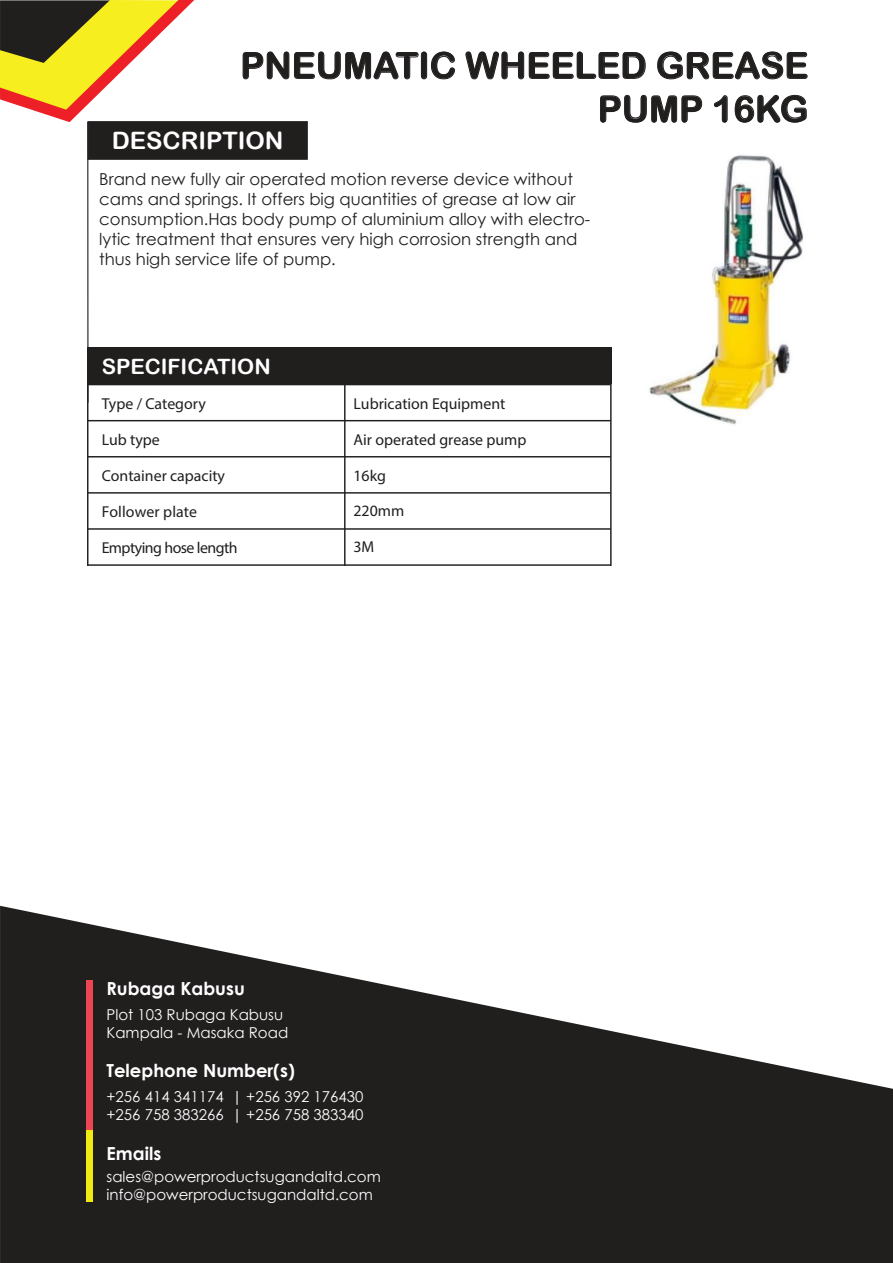
<style>
.page{position:relative;width:893px;height:1263px;background:#fff}
.page>*{position:absolute;margin:0;border:0;box-sizing:border-box;transform-origin:0 0}
.t1{font:36px/43.2px "Arial Rounded MT Bold";color:#211e1e;text-align:right}
.t2{font:24px "Arial Rounded MT Bold";color:#fff}
.t3{font:21.15px "Arial Rounded MT Bold";color:#fff}
.t4{font:700 18px "Century Gothic";color:#fff}
.t5{font:16.5px/19.8px "Century Gothic";color:#211e1e}
.t6{font:15.9px "Myriad Pro";color:#211e1e}
.t7{font:15.9px "Myriad Pro";letter-spacing:-.035em;color:#211e1e}
.t8{font:15px/18px "Century Gothic";color:#fff}
</style>
<div class="page">
<svg style="left:0;top:0;width:194px;height:122px"></svg>
<div style="left:88px;top:121px;width:220px;height:39px;background:#211e1e;border:1px solid #211e1e"></div>
<hr style="left:87px;top:122px;width:1px;height:281px;background:#211e1e">
<svg style="left:242px;top:51px;width:213px;height:29px"></svg>
<svg style="left:465px;top:51px;width:181px;height:29px"></svg>
<svg style="left:657px;top:51px;width:150px;height:29px"></svg>
<svg style="left:600px;top:95px;width:102px;height:28px"></svg>
<svg style="left:714px;top:95px;width:13px;height:28px"></svg>
<svg style="left:734px;top:95px;width:73px;height:28px"></svg>
<div style="left:87px;top:348px;width:524px;height:36px;background:#211e1e"></div>
<hr style="left:88px;top:564px;width:523px;height:2px;background:#211e1e">
<hr style="left:88px;top:528px;width:523px;height:2px;background:#211e1e">
<hr style="left:88px;top:492px;width:523px;height:2px;background:#211e1e">
<hr style="left:88px;top:456px;width:523px;height:2px;background:#211e1e">
<hr style="left:88px;top:420px;width:523px;height:1px;background:#211e1e">
<hr style="left:88px;top:384px;width:523px;height:1px;background:#211e1e">
<hr style="left:344px;top:348px;width:1px;height:542px;background:#211e1e">
<div style="left:81px;top:566px;width:537px;height:518px;background:#fff"></div>
<svg style="left:0;top:906px;width:892px;height:357px;fill:#211e1e"></svg>
<div style="left:86px;top:980px;width:6px;height:150px;background:#ee4553"></div>
<div style="left:86px;top:1130px;width:6px;height:72px;background:#f1ea12"></div>
<img style="left:649px;top:154px;width:155px;height:271px">
<h1 class="t1" style="left:240px;top:44px;width:569px">PNEUMATIC WHEELED GREASE<br>PUMP 16KG</h1>
<h2 class="t2" style="left:112px;top:126px;width:173px">DESCRIPTION</h2>
<p class="t5" style="left:99px;top:169px;width:492px">Brand new fully air operated motion reverse device without cams and springs. It offers big quantities of grease at low air consumption.Has body pump of aluminium alloy with electro&shy;lytic treatment that ensures very high corrosion strength and thus high service life of pump.</p>
<p class="t3" style="left:102px;top:354px;width:171px">SPECIFICATION</p>
<p class="t6" style="left:102px;top:394px;width:106px">Type / Category</p>
<p class="t6" style="left:102px;top:430px;width:60px">Lub type</p>
<p class="t6" style="left:102px;top:466px;width:125px">Container capacity</p>
<p class="t6" style="left:102px;top:502px;width:97px">Follower plate</p>
<p class="t7" style="left:102px;top:537px;width:137px">Emptying hose length</p>
<p class="t6" style="left:353px;top:394px;width:153px">Lubrication Equipment</p>
<p class="t6" style="left:353px;top:430px;width:174px">Air operated grease pump</p>
<p class="t6" style="left:353px;top:466px;width:34px">16kg</p>
<p class="t6" style="left:353px;top:501px;width:52px">220mm</p>
<p class="t6" style="left:353px;top:537px;width:22px">3M</p>
<p class="t4" style="left:106px;top:975px;width:140px">Rubaga Kabusu</p>
<p class="t8" style="left:106px;top:1005px;width:183px">Plot 103 Rubaga Kabusu<br>Kampala - Masaka Road</p>
<p class="t4" style="left:106px;top:1057px;width:190px">Telephone Number(s)</p>
<p class="t8" style="left:106px;top:1087px;width:258px">+256 414 341174 | +256 392 176430 +256 758 383266 | +256 758 383340</p>
<p class="t4" style="left:106px;top:1140px;width:56px">Emails</p>
<p class="t8" style="left:106px;top:1167px;width:276px">sales@powerproductsugandaltd.com info@powerproductsugandaltd.com</p>
</div>
